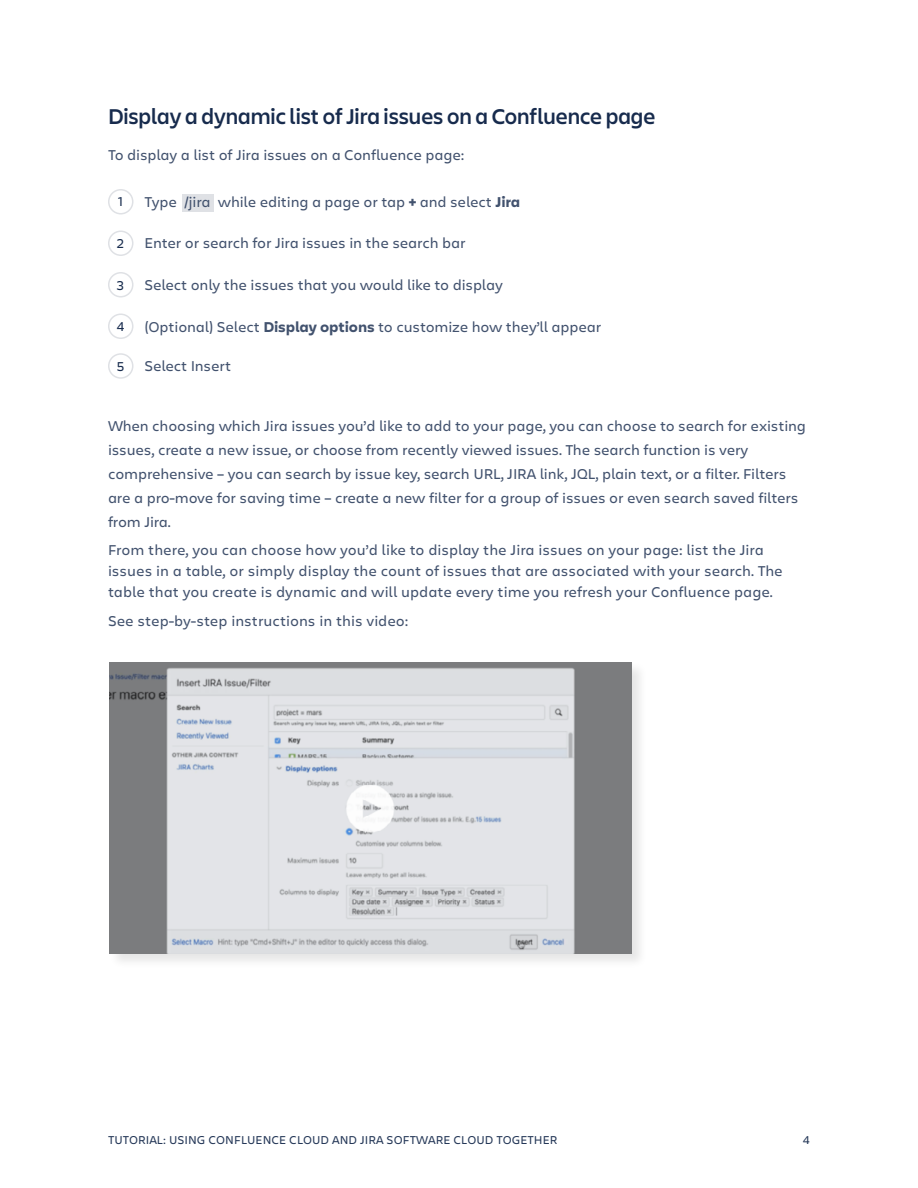
<style>
.page{position:relative;width:918px;height:1188px;background:#fff}
.page>*{position:absolute;margin:0;border:0;box-sizing:border-box;transform-origin:0 0}
.t1{font:600 22.5px "Charlie Display";color:#172b4d}
.t2{font:15px/24px "Charlie Text";letter-spacing:-.01em;color:#42526e}
.t3{font:13.5px "Charlie Display";color:#172b4d}
.t4{font:12px "Charlie Text";color:#253858}
.s1{font-weight:700}
</style>
<div class="page">
<div style="left:182px;top:194px;width:31px;height:18px;background:#dfe1e5"></div>
<div style="left:108px;top:189px;width:26px;height:25px;border:2px solid #dfe1e5;border-radius:50%"></div>
<div style="left:108px;top:230px;width:26px;height:26px;border:2px solid #dfe1e5;border-radius:50%"></div>
<div style="left:108px;top:272px;width:26px;height:26px;border:2px solid #dfe1e5;border-radius:50%"></div>
<div style="left:108px;top:314px;width:26px;height:25px;border:2px solid #dfe1e5;border-radius:50%"></div>
<div style="left:108px;top:353px;width:26px;height:26px;border:2px solid #dfe1e5;border-radius:50%"></div>
<div style="left:109px;top:661px;width:539px;height:308px;background:#000;opacity:.1"></div>
<img style="left:110px;top:662px;width:521px;height:291px">
<h1 class="t1" style="left:108px;top:100px;width:549px">Display a dynamic list of Jira issues on a Confluence page</h1>
<p class="t2" style="left:108px;top:142px;width:358px">To display a list of Jira issues on a Confluence page:</p>
<p class="t3" style="left:118px;top:192px;width:6px">1</p>
<p class="t3" style="left:117px;top:234px;width:9px">2</p>
<p class="t3" style="left:117px;top:275px;width:9px">3</p>
<p class="t3" style="left:117px;top:317px;width:9px">4</p>
<p class="t3" style="left:117px;top:357px;width:9px">5</p>
<p class="t2" style="left:144px;top:189px;width:377px">Type /jira while editing a page or tap <span class="s1">+</span> and select <span class="s1">Jira</span></p>
<p class="t2" style="left:144px;top:230px;width:323px">Enter or search for Jira issues in the search bar</p>
<p class="t2" style="left:144px;top:272px;width:360px">Select only the issues that you would like to display</p>
<p class="t2" style="left:144px;top:314px;width:459px">(Optional) Select <span class="s1">Display options</span> to customize how they’ll appear</p>
<p class="t2" style="left:144px;top:353px;width:88px">Select Insert</p>
<p class="t2" style="left:108px;top:413px;width:700px">When choosing which Jira issues you’d like to add to your page, you can choose to search for existing issues, create a new issue, or choose from recently viewed issues. The search function is very comprehensive – you can search by issue key, search URL, JIRA link, JQL, plain text, or a filter. Filters are a pro-move for saving time – create a new filter for a group of issues or even search saved filters from Jira.</p>
<p class="t2" style="left:108px;top:539px;width:676px;line-height:21px">From there, you can choose how you’d like to display the Jira issues on your page: list the Jira issues in a table, or simply display the count of issues that are associated with your search. The table that you create is dynamic and will update every time you refresh your Confluence page.</p>
<p class="t2" style="left:108px;top:608px;width:302px">See step-by-step instructions in this video:</p>
<p class="t4" style="left:108px;top:1131px;width:451px">TUTORIAL: USING CONFLUENCE CLOUD AND JIRA SOFTWARE CLOUD TOGETHER</p>
<p class="t4" style="left:803px;top:1131px;width:9px">4</p>
</div>
